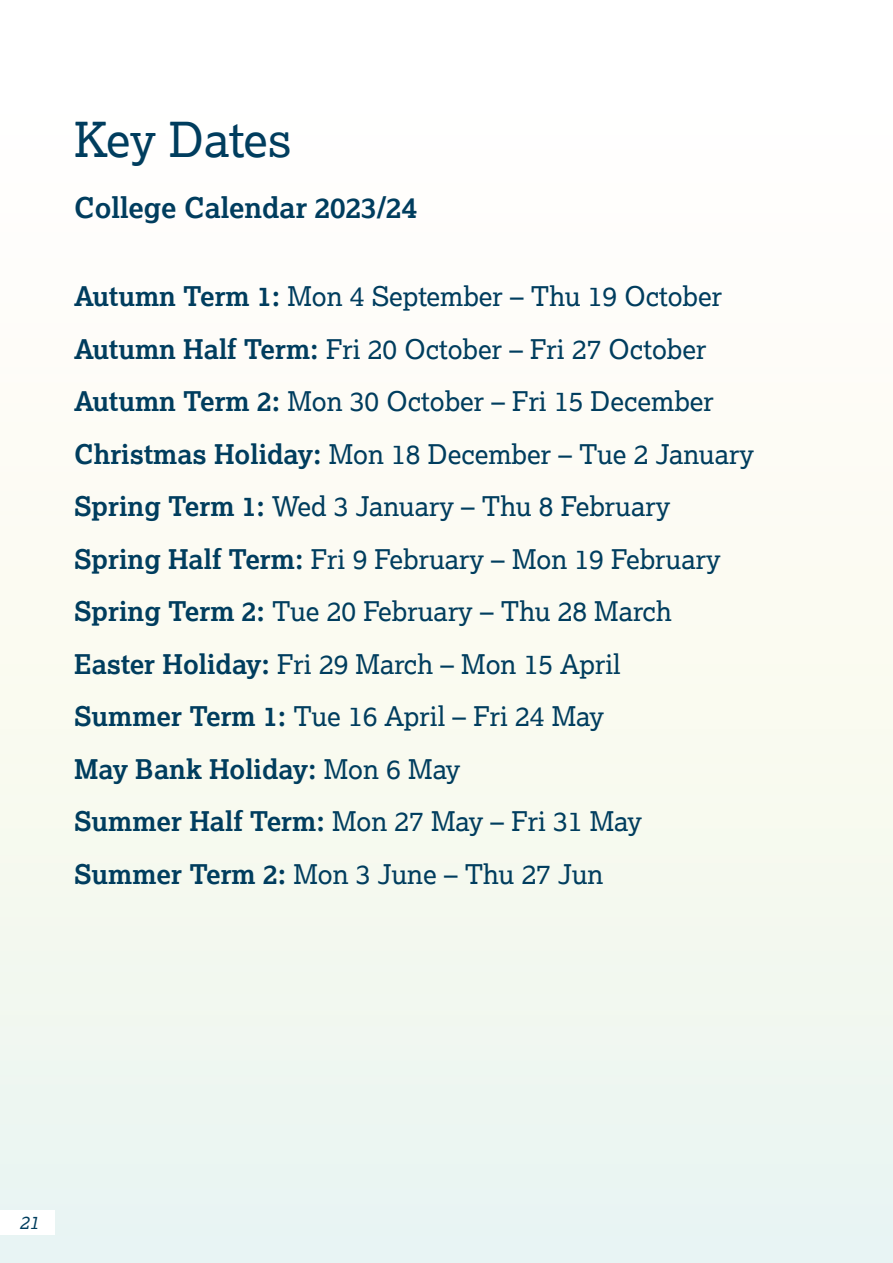
<style>
.page{position:relative;width:893px;height:1263px;background:#fff}
.page>*{position:absolute;margin:0;border:0;box-sizing:border-box;transform-origin:0 0}
.t1{font:48px "Lexia";letter-spacing:-.01em;color:#003d5e}
.t2{font:700 28.5px "Lexia";color:#003d5e}
.t3{font:27px/52.5px "Lexia";color:#003d5e}
.t4{font:italic 18px "Lexia";color:#003d5e}
.s1{font-weight:700}
</style>
<div class="page">
<h1 class="t1" style="left:74px;top:109px;width:219px">Key Dates</h1>
<p class="t2" style="left:74px;top:189px;width:344px">College Calendar 2023/24</p>
<p class="t3" style="left:74px;top:270px;width:681px"><span class="s1">Autumn Term 1:</span> Mon 4 September – Thu 19 October <span class="s1">Autumn Half Term:</span> Fri 20 October – Fri 27 October <span class="s1">Autumn Term 2:</span> Mon 30 October – Fri 15 December <span class="s1">Christmas Holiday:</span> Mon 18 December – Tue 2 January <span class="s1">Spring Term 1:</span> Wed 3 January – Thu 8 February <span class="s1">Spring Half Term:</span> Fri 9 February – Mon 19 February <span class="s1">Spring Term 2:</span> Tue 20 February – Thu 28 March <span class="s1">Easter Holiday:</span> Fri 29 March – Mon 15 April<br><span class="s1">Summer Term 1:</span> Tue 16 April – Fri 24 May<br><span class="s1">May Bank Holiday:</span> Mon 6 May<br><span class="s1">Summer Half Term:</span> Mon 27 May – Fri 31 May <span class="s1">Summer Term 2:</span> Mon 3 June – Thu 27 Jun</p>
<p class="t4" style="left:19px;top:1211px;width:21px">21</p>
</div>
